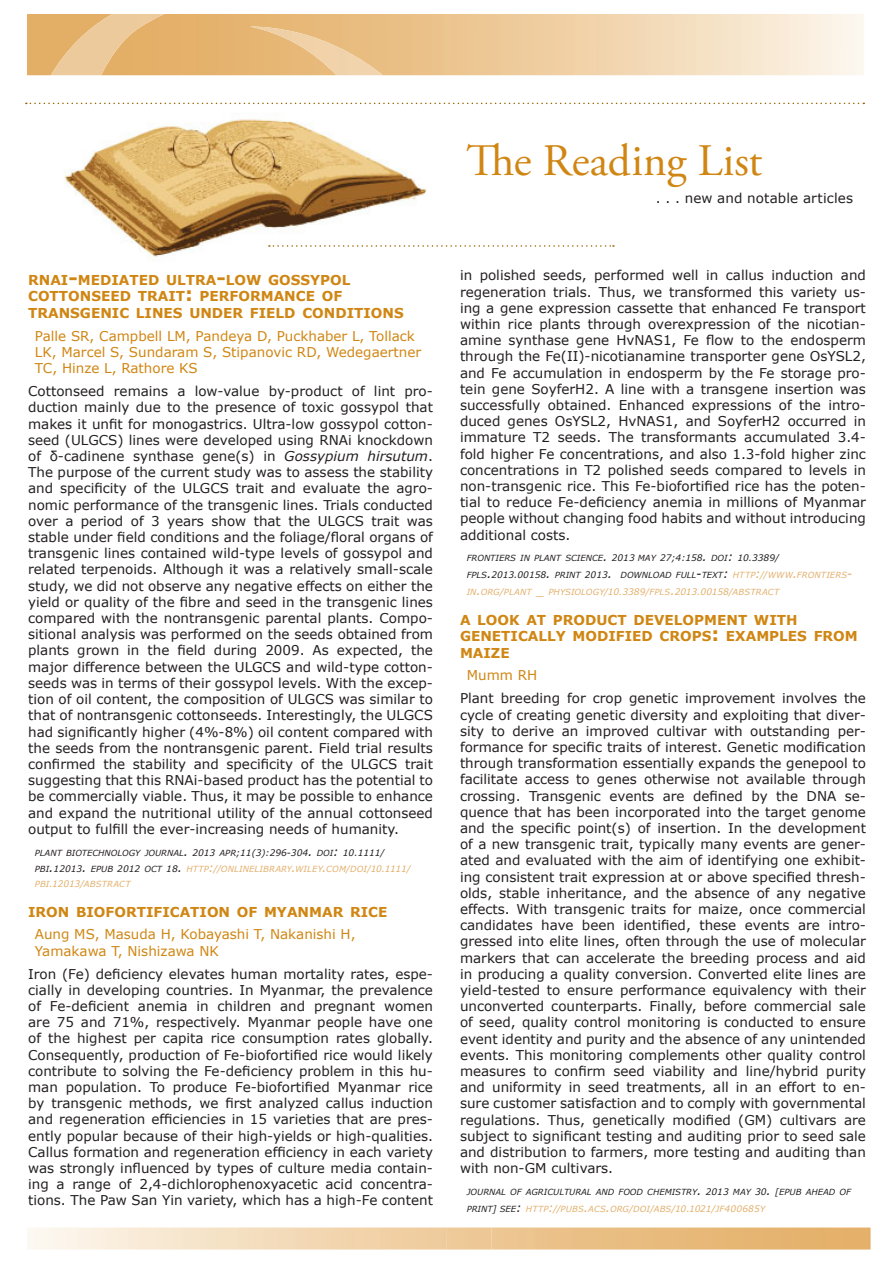
<style>
.page{position:relative;width:893px;height:1263px;background:#fff}
.page>*{position:absolute;margin:0;border:0;box-sizing:border-box;transform-origin:0 0}
.t1{font:45px "Adobe Garamond Pro";color:#d08613}
.t2{font:700 13.65px/16.5px "Verdana";color:#d08613}
.t3{font:13.5px/16.2px "Verdana";color:#231f20;text-align:justify}
.t4{font:13.5px/16.2px "Verdana";color:#d08613}
.t5{font:italic 8.4px/16.5px "Verdana";color:#231f20}
.t6{font:italic 8.4px "Verdana";letter-spacing:.02em;color:#e3b06d}
.s1{font-size:19.5px}
.s2{font-style:italic}
.s3{font-size:12px}
.s4{font-size:9px}
.s5{color:#e3b06d}
.s6{font-size:12px;color:#e3b06d}
.s7{font-size:9px;color:#e3b06d}
</style>
<div class="page">
<svg style="left:27px;top:14px;width:837px;height:61px;background:#efcfa4"></svg>
<svg style="left:250px;top:26px;width:133px;height:49px;background:#e9c087"></svg>
<svg style="left:51px;top:14px;width:113px;height:61px;background:#e7ba7d"></svg>
<svg style="left:27px;top:1227px;width:843px;height:22px;background:#efcfa3"></svg>
<img style="left:39px;top:102px;width:411px;height:158px">
<svg style="left:26px;top:103px;width:838px;height:1px"></svg>
<svg style="left:269px;top:245px;width:345px;height:2px"></svg>
<p class="t2" style="left:28px;top:271px;width:376px">RNAI<span class="s1">-</span>MEDIATED ULTRA<span class="s1">-</span>LOW GOSSYPOL<br>COTTONSEED TRAIT<span class="s1">:</span> PERFORMANCE OF<br>TRANSGENIC LINES UNDER FIELD CONDITIONS</p>
<p class="t4" style="left:35px;top:328px;width:388px">Palle SR, Campbell LM, Pandeya D, Puckhaber L, Tollack<br>LK, Marcel S, Sundaram S, Stipanovic RD, Wedegaertner<br>TC, Hinze L, Rathore KS</p>
<p class="t3" style="left:28px;top:383px;width:406px">Cottonseed remains a low-value by-product of lint pro&shy;duction mainly due to the presence of toxic gossypol that makes it unfit for monogastrics. Ultra-low gossypol cotton&shy;seed (ULGCS) lines were developed using RNAi knockdown of δ-cadinene synthase gene(s) in <span class="s2">Gossypium hirsutum</span>.<br>The purpose of the current study was to assess the stability and specificity of the ULGCS trait and evaluate the agro&shy;nomic performance of the transgenic lines. Trials conducted over a period of 3 years show that the ULGCS trait was stable under field conditions and the foliage/floral organs of transgenic lines contained wild-type levels of gossypol and related terpenoids. Although it was a relatively small-scale study, we did not observe any negative effects on either the yield or quality of the fibre and seed in the transgenic lines compared with the nontransgenic parental plants. Compo&shy;sitional analysis was performed on the seeds obtained from plants grown in the field during 2009. As expected, the major difference between the ULGCS and wild-type cotton&shy;seeds was in terms of their gossypol levels. With the excep&shy;tion of oil content, the composition of ULGCS was similar to that of nontransgenic cottonseeds. Interestingly, the ULGCS had significantly higher (4%-8%) oil content compared with the seeds from the nontransgenic parent. Field trial results confirmed the stability and specificity of the ULGCS trait suggesting that this RNAi-based product has the potential to be commercially viable. Thus, it may be possible to enhance and expand the nutritional utility of the annual cottonseed output to fulfill the ever-increasing needs of humanity.</p>
<p class="t5" style="left:35px;top:844px;width:377px">PLANT BIOTECHNOLOGY JOURNAL<span class="s3">.</span> <span class="s4">2013</span> APR<span class="s4">;11(3):296-304</span><span class="s3">.</span> DOI<span class="s3">:</span> <span class="s4">10.1111/<br></span>PBI<span class="s3">.</span><span class="s4">12013</span><span class="s3">.</span> EPUB <span class="s4">2012</span> OCT <span class="s4">18</span><span class="s3">.</span> <span class="s5">HTTP</span><span class="s6">:</span><span class="s7">//</span><span class="s5">ONLINELIBRARY</span><span class="s6">.</span><span class="s5">WILEY</span><span class="s6">.</span><span class="s5">COM</span><span class="s7">/</span><span class="s5">DOI</span><span class="s7">/10.1111/</span></p>
<p class="t6" style="left:35px;top:878px;width:97px">PBI<span class="s4">.12013/</span>ABSTRACT</p>
<p class="t2" style="left:28px;top:903px;width:361px">IRON BIOFORTIFICATION OF MYANMAR RICE</p>
<p class="t4" style="left:35px;top:926px;width:322px">Aung MS, Masuda H, Kobayashi T, Nakanishi H,<br>Yamakawa T, Nishizawa NK</p>
<p class="t3" style="left:28px;top:965px;width:406px">Iron (Fe) deficiency elevates human mortality rates, espe&shy;cially in developing countries. In Myanmar, the prevalence of Fe-deficient anemia in children and pregnant women are 75 and 71%, respectively. Myanmar people have one of the highest per capita rice consumption rates globally.<br>Consequently, production of Fe-biofortified rice would likely contribute to solving the Fe-deficiency problem in this hu&shy;man population. To produce Fe-biofortified Myanmar rice by transgenic methods, we first analyzed callus induction and regeneration efficiencies in 15 varieties that are pres&shy;ently popular because of their high-yields or high-qualities.<br>Callus formation and regeneration efficiency in each variety was strongly influenced by types of culture media contain&shy;ing a range of 2,4-dichlorophenoxyacetic acid concentra&shy;tions. The Paw San Yin variety, which has a high-Fe content</p>
<h1 class="t1" style="left:467px;top:134px;width:297px">The Reading List</h1>
<p class="t3" style="left:656px;top:190px;width:199px">. . . new and notable articles</p>
<p class="t3" style="left:460px;top:267px;width:407px">in polished seeds, performed well in callus induction and regeneration trials. Thus, we transformed this variety us&shy;ing a gene expression cassette that enhanced Fe transport within rice plants through overexpression of the nicotian&shy;amine synthase gene HvNAS1, Fe flow to the endosperm through the Fe(II)-nicotianamine transporter gene OsYSL2, and Fe accumulation in endosperm by the Fe storage pro&shy;tein gene SoyferH2. A line with a transgene insertion was successfully obtained. Enhanced expressions of the intro&shy;duced genes OsYSL2, HvNAS1, and SoyferH2 occurred in immature T2 seeds. The transformants accumulated 3.4- fold higher Fe concentrations, and also 1.3-fold higher zinc concentrations in T2 polished seeds compared to levels in non-transgenic rice. This Fe-biofortified rice has the poten&shy;tial to reduce Fe-deficiency anemia in millions of Myanmar people without changing food habits and without introducing additional costs.</p>
<p class="t5" style="left:467px;top:550px;width:387px">FRONTIERS IN PLANT SCIENCE<span class="s3">.</span> <span class="s4">2013</span> MAY <span class="s4">27;4:158</span><span class="s3">.</span> DOI<span class="s3">:</span> <span class="s4">10.3389/<br></span>FPLS<span class="s3">.</span><span class="s4">2013.00158</span><span class="s3">.</span> PRINT <span class="s4">2013</span><span class="s3">.</span> DOWNLOAD FULL<span class="s3">-</span>TEXT<span class="s3">:</span> <span class="s5">HTTP</span><span class="s6">:</span><span class="s7">//</span><span class="s5">WWW</span><span class="s6">.</span><span class="s5">FRONTIERS</span><span class="s6">-<br></span><span class="s5">IN</span><span class="s6">.</span><span class="s5">ORG</span><span class="s7">/</span><span class="s5">PLANT</span> <span class="s6">_</span> <span class="s5">PHYSIOLOGY</span><span class="s7">/10.3389/</span><span class="s5">FPLS</span><span class="s6">.</span><span class="s7">2013.00158/</span><span class="s5">ABSTRACT</span></p>
<p class="t2" style="left:460px;top:611px;width:399px">A LOOK AT PRODUCT DEVELOPMENT WITH<br>GENETICALLY MODIFIED CROPS <span class="s1">:</span> EXAMPLES FROM<br>MAIZE</p>
<p class="t4" style="left:467px;top:667px;width:72px">Mumm RH</p>
<p class="t3" style="left:460px;top:690px;width:407px">Plant breeding for crop genetic improvement involves the cycle of creating genetic diversity and exploiting that diver&shy;sity to derive an improved cultivar with outstanding per&shy;formance for specific traits of interest. Genetic modification through transformation essentially expands the genepool to facilitate access to genes otherwise not available through crossing. Transgenic events are defined by the DNA se&shy;quence that has been incorporated into the target genome and the specific point(s) of insertion. In the development of a new transgenic trait, typically many events are gener&shy;ated and evaluated with the aim of identifying one exhibit&shy;ing consistent trait expression at or above specified thresh&shy;olds, stable inheritance, and the absence of any negative effects. With transgenic traits for maize, once commercial candidates have been identified, these events are intro&shy;gressed into elite lines, often through the use of molecular markers that can accelerate the breeding process and aid in producing a quality conversion. Converted elite lines are yield-tested to ensure performance equivalency with their unconverted counterparts. Finally, before commercial sale of seed, quality control monitoring is conducted to ensure event identity and purity and the absence of any unintended events. This monitoring complements other quality control measures to confirm seed viability and line/hybrid purity and uniformity in seed treatments, all in an effort to en&shy;sure customer satisfaction and to comply with governmental regulations. Thus, genetically modified (GM) cultivars are subject to significant testing and auditing prior to seed sale and distribution to farmers, more testing and auditing than with non-GM cultivars.</p>
<p class="t5" style="left:467px;top:1184px;width:386px">JOURNAL OF AGRICULTURAL AND FOOD CHEMISTRY<span class="s3">.</span> <span class="s4">2013</span> MAY <span class="s4">30</span><span class="s3">.</span> <span class="s4">[</span>EPUB AHEAD OF<br>PRINT<span class="s4">]</span> SEE<span class="s3">:</span> <span class="s5">HTTP</span><span class="s6">:</span><span class="s7">//</span><span class="s5">PUBS</span><span class="s6">.</span><span class="s5">ACS</span><span class="s6">.</span><span class="s5">ORG</span><span class="s7">/</span><span class="s5">DOI</span><span class="s7">/</span><span class="s5">ABS</span><span class="s7">/10.1021/</span><span class="s5">JF</span><span class="s7">400685</span><span class="s5">Y</span></p>
</div>
